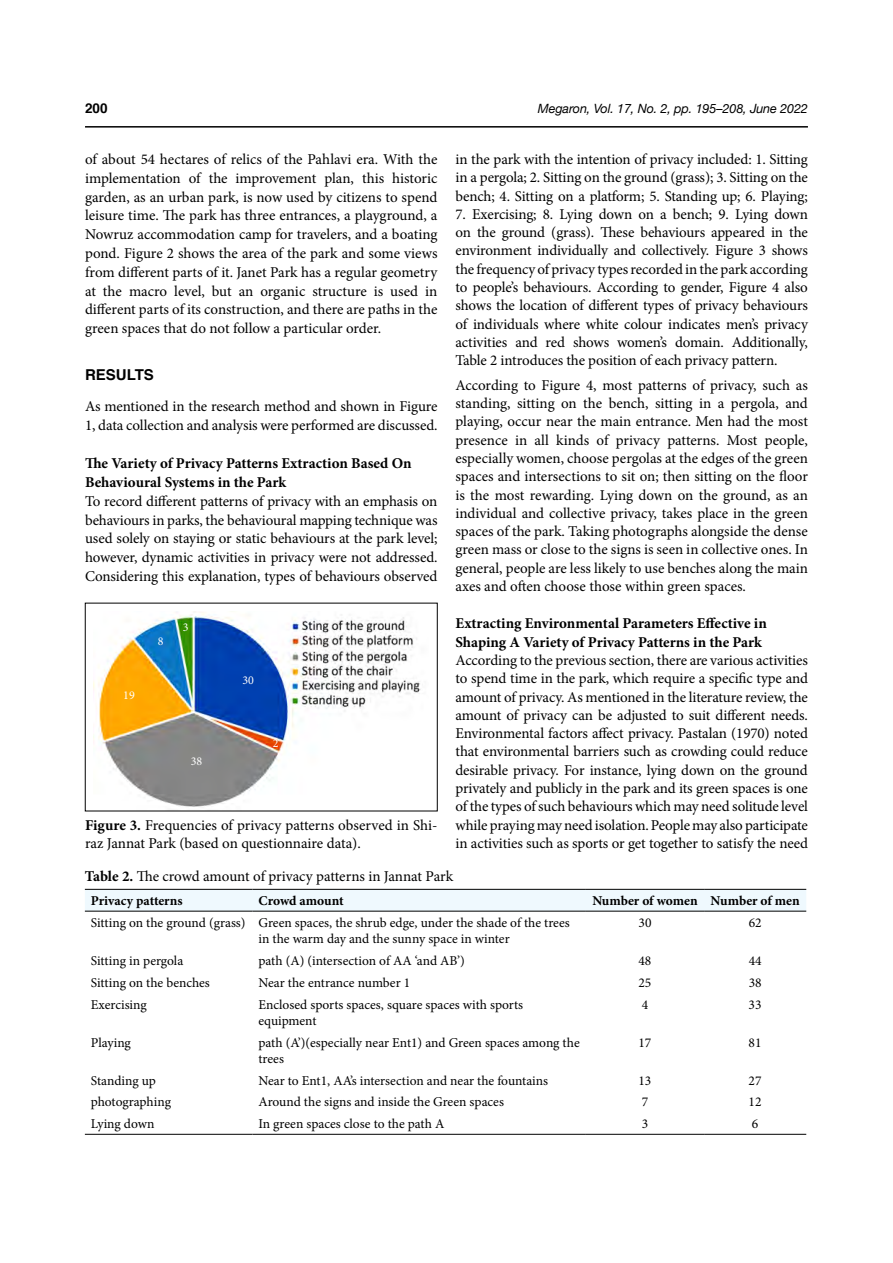
<style>
.page{position:relative;width:893px;height:1263px;background:#fff}
.page>*{position:absolute;margin:0;border:0;box-sizing:border-box;transform-origin:0 0}
.t1{font:15px/18.3px "Minion Pro";letter-spacing:-.01em;color:#000;text-align:justify}
.t2{font:700 15px/18.8px "Minion Pro";color:#000}
.t3{font:700 15px "Helvetica";color:#000}
.t4{font:13.5px/16.2px "Minion Pro";color:#000}
.t5{font:700 13.5px "Minion Pro";letter-spacing:-.005em;color:#000}
.t6{font:700 13.5px "Helvetica";color:#000}
.t7{font:italic 12.75px "Helvetica Neue";letter-spacing:-.01em;color:#000}
.t8{font:12px "Minion Pro";color:#fff}
.s1{font-weight:700}
</style>
<div class="page">
<hr style="left:85px;top:126px;width:723px;height:2px;background:#000">
<img style="left:94px;top:611px;width:327px;height:196px">
<div style="left:85px;top:890px;width:721px;height:21px;background:#eff9fe"></div>
<hr style="left:85px;top:889px;width:168px;height:1px;background:#000">
<hr style="left:253px;top:889px;width:333px;height:1px;background:#000">
<hr style="left:586px;top:889px;width:118px;height:1px;background:#000">
<hr style="left:704px;top:889px;width:102px;height:1px;background:#000">
<hr style="left:85px;top:911px;width:168px;height:1px;background:#000">
<hr style="left:253px;top:911px;width:333px;height:1px;background:#000">
<hr style="left:586px;top:911px;width:118px;height:1px;background:#000">
<hr style="left:704px;top:911px;width:102px;height:1px;background:#000">
<hr style="left:85px;top:1134px;width:168px;height:1px;background:#000">
<hr style="left:253px;top:1134px;width:333px;height:1px;background:#000">
<hr style="left:586px;top:1134px;width:118px;height:1px;background:#000">
<hr style="left:704px;top:1134px;width:102px;height:1px;background:#000">
<p class="t6" style="left:85px;top:98px;width:24px">200</p>
<p class="t7" style="left:538px;top:100px;width:271px">Megaron, Vol. 17, No. 2, pp. 195–208, June 2022</p>
<p class="t1" style="left:85px;top:150px;width:354px;line-height:18.8px">of about 54 hectares of relics of the Pahlavi era. With the implementation of the improvement plan, this historic garden, as an urban park, is now used by citizens to spend leisure time. The park has three entrances, a playground, a Nowruz accommodation camp for travelers, and a boating pond. Figure 2 shows the area of the park and some views from different parts of it. Janet Park has a regular geometry at the macro level, but an organic structure is used in different parts of its construction, and there are paths in the green spaces that do not follow a particular order.</p>
<p class="t3" style="left:85px;top:362px;width:70px">RESULTS</p>
<p class="t1" style="left:85px;top:397px;width:354px;line-height:18.8px">As mentioned in the research method and shown in Figure<br>1, data collection and analysis were performed are discussed.</p>
<p class="t2" style="left:85px;top:454px;width:328px">The Variety of Privacy Patterns Extraction Based On<br>Behavioural Systems in the Park</p>
<p class="t1" style="left:85px;top:492px;width:354px;line-height:18.8px">To record different patterns of privacy with an emphasis on behaviours in parks, the behavioural mapping technique was used solely on staying or static behaviours at the park level; however, dynamic activities in privacy were not addressed.<br>Considering this explanation, types of behaviours observed</p>
<p class="t1" style="left:455px;top:150px;width:354px">in the park with the intention of privacy included: 1. Sitting in a pergola; 2. Sitting on the ground (grass); 3. Sitting on the bench; 4. Sitting on a platform; 5. Standing up; 6. Playing;</p>
<p class="t1" style="left:455px;top:205px;width:354px">7. Exercising; 8. Lying down on a bench; 9. Lying down on the ground (grass). These behaviours appeared in the environment individually and collectively. Figure 3 shows the frequency of privacy types recorded in the park according to people’s behaviours. According to gender, Figure 4 also shows the location of different types of privacy behaviours of individuals where white colour indicates men’s privacy activities and red shows women’s domain. Additionally, Table 2 introduces the position of each privacy pattern.</p>
<p class="t1" style="left:455px;top:376px;width:354px">According to Figure 4, most patterns of privacy, such as standing, sitting on the bench, sitting in a pergola, and playing, occur near the main entrance. Men had the most presence in all kinds of privacy patterns. Most people, especially women, choose pergolas at the edges of the green spaces and intersections to sit on; then sitting on the floor is the most rewarding. Lying down on the ground, as an individual and collective privacy, takes place in the green spaces of the park. Taking photographs alongside the dense green mass or close to the signs is seen in collective ones. In general, people are less likely to use benches along the main axes and often choose those within green spaces.</p>
<p class="t2" style="left:455px;top:614px;width:313px;line-height:18.3px">Extracting Environmental Parameters Effective in<br>Shaping A Variety of Privacy Patterns in the Park</p>
<p class="t1" style="left:455px;top:651px;width:354px">According to the previous section, there are various activities to spend time in the park, which require a specific type and amount of privacy. As mentioned in the literature review, the amount of privacy can be adjusted to suit different needs.<br>Environmental factors affect privacy. Pastalan (1970) noted that environmental barriers such as crowding could reduce desirable privacy. For instance, lying down on the ground privately and publicly in the park and its green spaces is one of the types of such behaviours which may need solitude level while praying may need isolation. People may also participate in activities such as sports or get together to satisfy the need</p>
<p class="t8" style="left:183px;top:619px;width:7px">3</p>
<p class="t8" style="left:158px;top:633px;width:7px">8</p>
<p class="t8" style="left:242px;top:672px;width:13px">30</p>
<p class="t8" style="left:123px;top:687px;width:13px">19</p>
<p class="t8" style="left:273px;top:735px;width:7px">2</p>
<p class="t8" style="left:191px;top:753px;width:13px">38</p>
<p class="t1" style="left:85px;top:816px;width:354px"><span class="s1">Figure 3.</span> Frequencies of privacy patterns observed in Shi&shy;raz Jannat Park (based on questionnaire data).</p>
<p class="t1" style="left:85px;top:867px;width:370px"><span class="s1">Table 2.</span> The crowd amount of privacy patterns in Jannat Park</p>
<p class="t5" style="left:91px;top:891px;width:93px">Privacy patterns</p>
<p class="t5" style="left:259px;top:891px;width:87px">Crowd amount</p>
<p class="t5" style="left:592px;top:891px;width:209px">Number of women Number of men</p>
<p class="t4" style="left:258px;top:915px;width:313px;text-indent:-168px">Sitting on the ground (grass) Green spaces, the shrub edge, under the shade of the trees in the warm day and the sunny space in winter</p>
<p class="t4" style="left:638px;top:915px;width:14px">30</p>
<p class="t4" style="left:749px;top:915px;width:14px">62</p>
<p class="t4" style="left:91px;top:953px;width:94px">Sitting in pergola</p>
<p class="t4" style="left:258px;top:953px;width:208px">path (A) (intersection of AA ‘and AB’)</p>
<p class="t4" style="left:638px;top:953px;width:14px">48</p>
<p class="t4" style="left:749px;top:953px;width:14px">44</p>
<p class="t4" style="left:91px;top:974px;width:121px">Sitting on the benches</p>
<p class="t4" style="left:258px;top:974px;width:153px">Near the entrance number 1</p>
<p class="t4" style="left:638px;top:974px;width:14px">25</p>
<p class="t4" style="left:749px;top:974px;width:14px">38</p>
<p class="t4" style="left:91px;top:996px;width:58px">Exercising</p>
<p class="t4" style="left:258px;top:996px;width:266px">Enclosed sports spaces, square spaces with sports equipment</p>
<p class="t4" style="left:642px;top:996px;width:8px">4</p>
<p class="t4" style="left:749px;top:996px;width:14px">33</p>
<p class="t4" style="left:91px;top:1034px;width:42px">Playing</p>
<p class="t4" style="left:258px;top:1034px;width:323px">path (A’)(especially near Ent1) and Green spaces among the trees</p>
<p class="t4" style="left:638px;top:1034px;width:14px">17</p>
<p class="t4" style="left:749px;top:1034px;width:14px">81</p>
<p class="t4" style="left:91px;top:1072px;width:67px">Standing up</p>
<p class="t4" style="left:258px;top:1072px;width:291px">Near to Ent1, AA’s intersection and near the fountains</p>
<p class="t4" style="left:638px;top:1072px;width:14px">13</p>
<p class="t4" style="left:749px;top:1072px;width:14px">27</p>
<p class="t4" style="left:91px;top:1094px;width:82px">photographing</p>
<p class="t4" style="left:258px;top:1094px;width:247px">Around the signs and inside the Green spaces</p>
<p class="t4" style="left:642px;top:1094px;width:8px">7</p>
<p class="t4" style="left:749px;top:1094px;width:14px">12</p>
<p class="t4" style="left:91px;top:1116px;width:65px">Lying down</p>
<p class="t4" style="left:258px;top:1116px;width:188px">In green spaces close to the path A</p>
<p class="t4" style="left:642px;top:1116px;width:8px">3</p>
<p class="t4" style="left:752px;top:1116px;width:8px">6</p>
</div>
